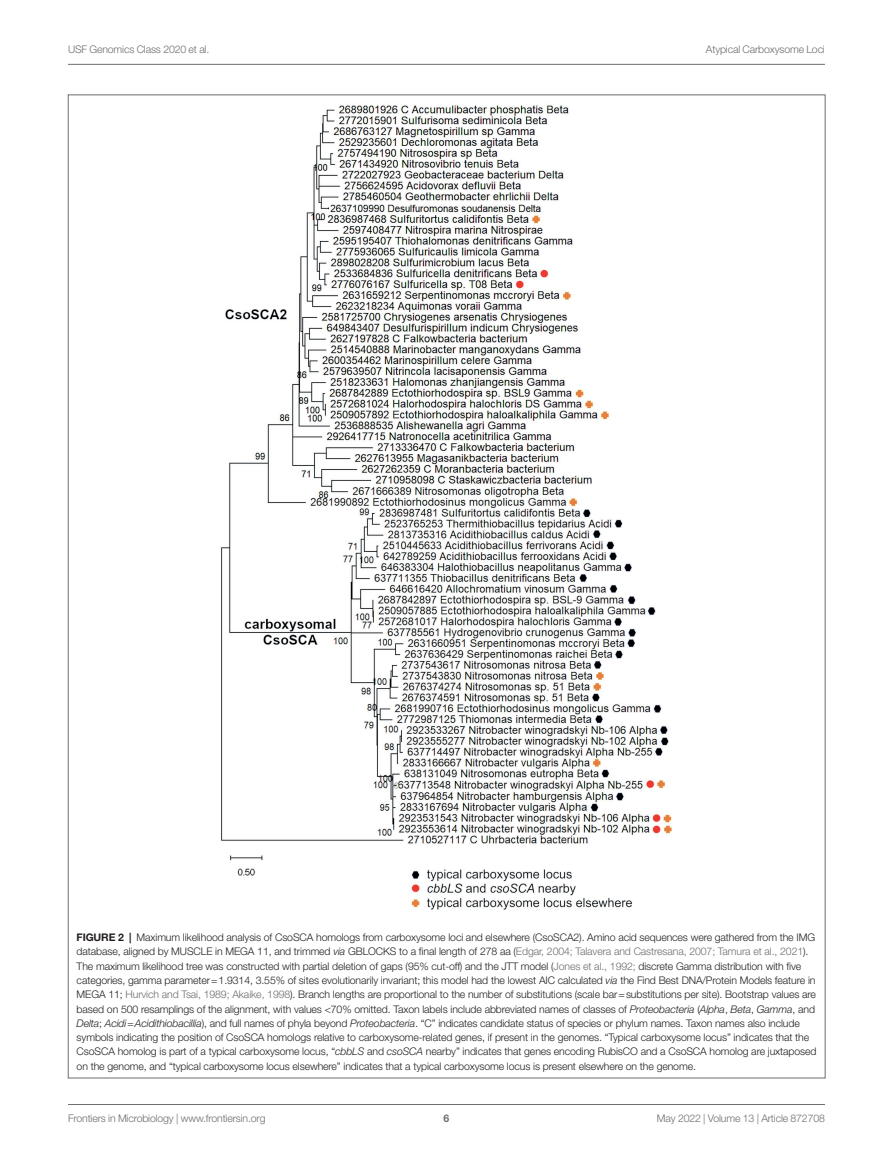
<style>
.page{position:relative;width:893px;height:1170px;background:#fff}
.page>*{position:absolute;margin:0;border:0;box-sizing:border-box;transform-origin:0 0}
.FIG_LEG{font:300 10.5px/14.2px "Helvetica Neue LT Std";letter-spacing:-.01em;color:#231f20}
.t1{font:300 10.5px "Helvetica Neue LT Std";letter-spacing:-.015em;color:#6c6d70}
.t2{font:700 10.5px "Helvetica Neue LT Std";color:#6c6d70}
.s1{font-weight:700}
.s2{font-style:italic}
.s3{color:#6c6d70}
</style>
<div class="page">
<hr style="left:68px;top:64px;width:757px;height:1px;background:#6c6d70">
<hr style="left:68px;top:1104px;width:757px;height:1px;background:#6c6d70">
<img style="left:221px;top:105px;width:451px;height:805px">
<p class="t1" style="left:68px;top:42px;width:143px">USF Genomics Class 2020 et al.</p>
<p class="t1" style="left:706px;top:42px;width:120px">Atypical Carboxysome Loci</p>
<p class="FIG_LEG" style="left:77px;top:930px;width:741px"><span class="s1">FIGURE 2 |</span> Maximum likelihood analysis of CsoSCA homologs from carboxysome loci and elsewhere (CsoSCA2). Amino acid sequences were gathered from the IMG database, aligned by MUSCLE in MEGA 11, and trimmed <span class="s2">via</span> GBLOCKS to a final length of 278 aa (<span class="s3">Edgar, 2004; Talavera and Castresana, 2007; Tamura et al., 2021</span>).<br>The maximum likelihood tree was constructed with partial deletion of gaps (95% cut-off) and the JTT model (<span class="s3">Jones et al., 1992;</span> discrete Gamma distribution with five categories, gamma parameter=1.9314, 3.55% of sites evolutionarily invariant; this model had the lowest AIC calculated <span class="s2">via</span> the Find Best DNA/Protein Models feature in MEGA 11; <span class="s3">Hurvich and Tsai, 1989; Akaike, 1998</span>). Branch lengths are proportional to the number of substitutions (scale bar=substitutions per site). Bootstrap values are based on 500 resamplings of the alignment, with values &lt;70% omitted. Taxon labels include abbreviated names of classes of <span class="s2">Proteobacteria</span> (<span class="s2">Alpha</span>, <span class="s2">Beta</span>, <span class="s2">Gamma</span>, and <span class="s2">Delta</span>; <span class="s2">Acidi</span>=<span class="s2">Acidithiobacillia</span>), and full names of phyla beyond <span class="s2">Proteobacteria</span>. “C” indicates candidate status of species or phylum names. Taxon names also include symbols indicating the position of CsoSCA homologs relative to carboxysome-related genes, if present in the genomes. “Typical carboxysome locus” indicates that the CsoSCA homolog is part of a typical carboxysome locus, “<span class="s2">cbbLS</span> and <span class="s2">csoSCA</span> nearby” indicates that genes encoding RubisCO and a CsoSCA homolog are juxtaposed on the genome, and “typical carboxysome locus elsewhere” indicates that a typical carboxysome locus is present elsewhere on the genome.</p>
<p class="t1" style="left:68px;top:1111px;width:199px">Frontiers in Microbiology | www.frontiersin.org</p>
<p class="t2" style="left:444px;top:1111px;width:7px">6</p>
<p class="t1" style="left:657px;top:1111px;width:169px">May 2022 | Volume 13 | Article 872708</p>
</div>
